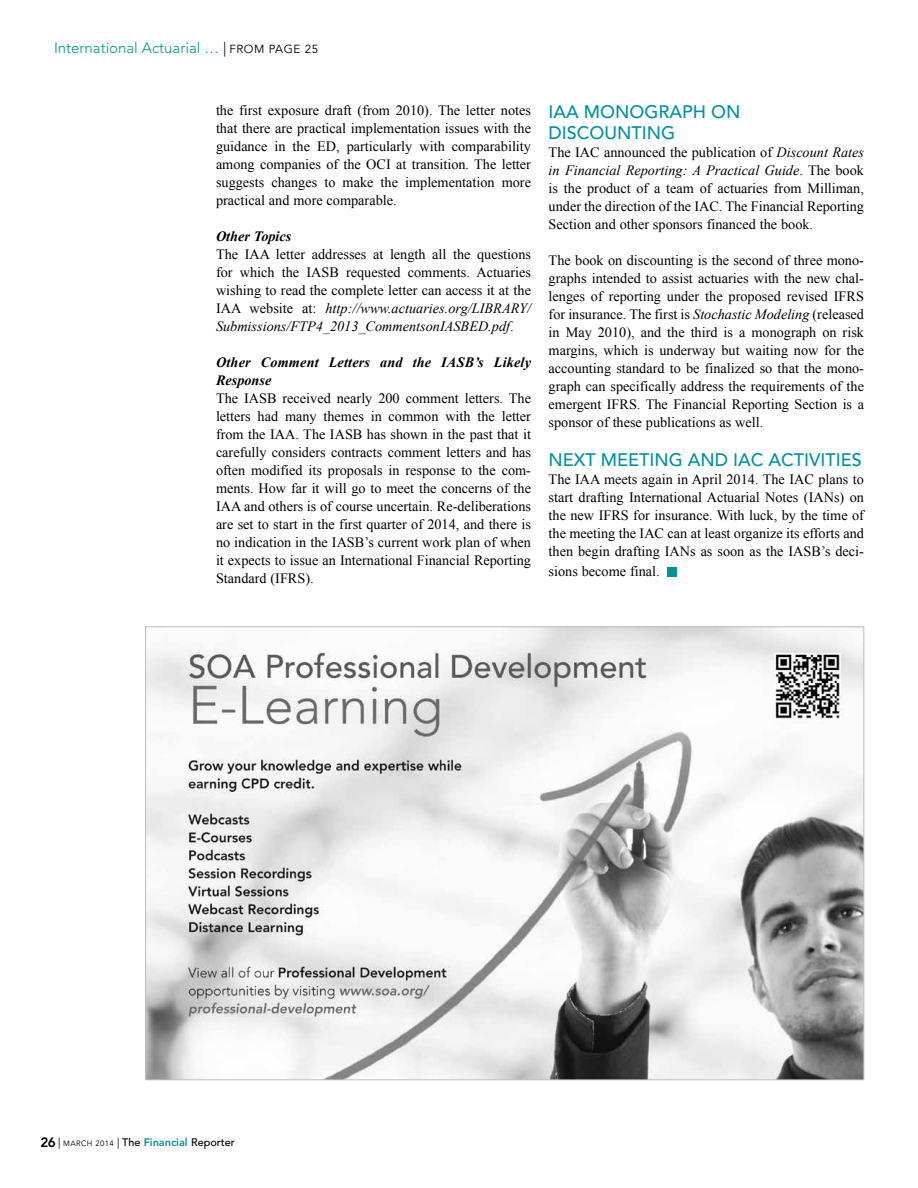
<style>
.page{position:relative;width:918px;height:1188px;background:#fff}
.page>*{position:absolute;margin:0;border:0;box-sizing:border-box;transform-origin:0 0}
.t1{font:500 18px "Avenir LT Std";color:#00929f}
.t2{font:300 15px "Avenir LT Std";color:#00929f}
.t3{font:14.25px/18px "Times New Roman";color:#000;text-align:justify}
.t4{font:italic 700 14.25px/18px "Times New Roman";letter-spacing:.01em;color:#000}
.t5{font:500 10.8px "Avenir LT Std";color:#000}
.s1{color:#000}
.s2{font-weight:400;font-size:11.7px;color:#000}
.s3{font-style:italic}
.s4{font-weight:800;font-size:13.5px}
.s5{font-weight:400}
.s6{font-weight:400;font-size:7.8px}
.s7{font-weight:800;color:#00929f}
</style>
<div class="page">
<div style="left:668px;top:567px;width:9px;height:9px;background:#00929f"></div>
<img style="left:147px;top:629px;width:715px;height:449px">
<p class="t2" style="left:54px;top:39px;width:266px">International Actuarial … <span class="s1">|</span> <span class="s2">FROM PAGE 25</span></p>
<p class="t3" style="left:216px;top:101px;width:317px">the first exposure draft (from 2010). The letter notes that there are practical implementation issues with the guidance in the ED, particularly with comparability among companies of the OCI at transition. The letter suggests changes to make the implementation more practical and more comparable.</p>
<p class="t4" style="left:216px;top:226px;width:77px">Other Topics</p>
<p class="t3" style="left:216px;top:245px;width:317px">The IAA letter addresses at length all the questions for which the IASB requested comments. Actuaries wishing to read the complete letter can access it at the IAA website at: <span class="s3">http://www.actuaries.org/LIBRARY/ Submissions/FTP4_2013_CommentsonIASBED.pdf</span>.</p>
<p class="t4" style="left:216px;top:352px;width:317px">Other Comment Letters and the IASB’s Likely<br>Response</p>
<p class="t3" style="left:216px;top:389px;width:317px">The IASB received nearly 200 comment letters. The letters had many themes in common with the letter from the IAA. The IASB has shown in the past that it carefully considers contracts comment letters and has often modified its proposals in response to the com&shy;ments. How far it will go to meet the concerns of the IAA and others is of course uncertain. Re-deliberations are set to start in the first quarter of 2014, and there is no indication in the IASB’s current work plan of when it expects to issue an International Financial Reporting Standard (IFRS).</p>
<p class="t1" style="left:549px;top:102px;width:66px">IAA MONOGRAPH</p>
<p class="t1" style="left:711px;top:102px;width:15px">ON</p>
<p class="t1" style="left:549px;top:123px;width:26px">DISCOUNTING</p>
<p class="t3" style="left:549px;top:143px;width:317px">The IAC announced the publication of <span class="s3">Discount Rates in Financial Reporting: A Practical Guide</span>. The book is the product of a team of actuaries from Milliman, under the direction of the IAC. The Financial Reporting Section and other sponsors financed the book.</p>
<p class="t3" style="left:549px;top:251px;width:317px">The book on discounting is the second of three mono&shy;graphs intended to assist actuaries with the new chal&shy;lenges of reporting under the proposed revised IFRS for insurance. The first is <span class="s3">Stochastic Modeling</span> (released in May 2010), and the third is a monograph on risk margins, which is underway but waiting now for the accounting standard to be finalized so that the mono&shy;graph can specifically address the requirements of the emergent IFRS. The Financial Reporting Section is a sponsor of these publications as well.</p>
<p class="t1" style="left:549px;top:450px;width:81px">NEXT MEETING</p>
<p class="t1" style="left:688px;top:450px;width:15px">AND</p>
<p class="t1" style="left:733px;top:450px;width:58px">IAC ACTIVITIES</p>
<p class="t3" style="left:549px;top:470px;width:317px">The IAA meets again in April 2014. The IAC plans to start drafting International Actuarial Notes (IANs) on the new IFRS for insurance. With luck, by the time of the meeting the IAC can at least organize its efforts and then begin drafting IANs as soon as the IASB’s deci-</p>
<p class="t3" style="left:549px;top:562px;width:113px">sions become final.</p>
<p class="t5" style="left:40px;top:1136px;width:196px"><span class="s4">26</span> <span class="s5">|</span> <span class="s6">MARCH 2014</span> <span class="s5">|</span> THE <span class="s7">Financial</span> REPORTER</p>
</div>
